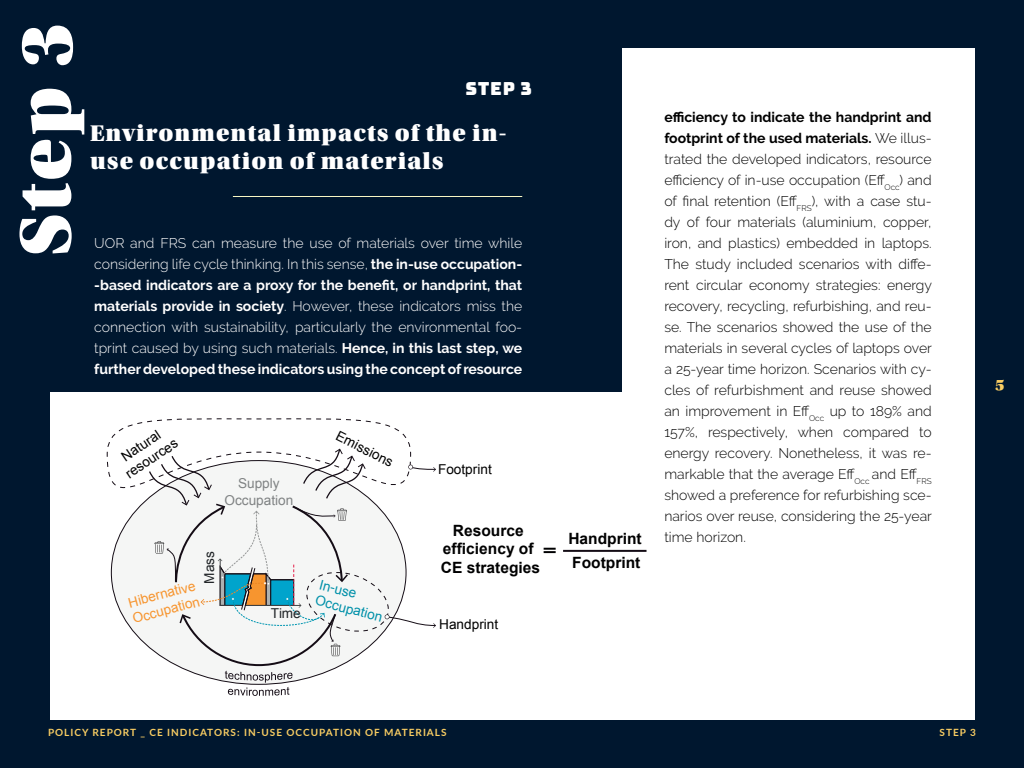
<style>
.page{position:relative;width:1024px;height:768px;background:#00172f}
.page>*{position:absolute;margin:0;border:0;box-sizing:border-box;transform-origin:0 0}
.t1{font:76.5px "Utopia Std Black Headline";color:#fff}
.t2{font:24px/28px "Utopia Std Black Headline";letter-spacing:.05em;color:#fff}
.t3{font:18px "Bungee";color:#fff}
.t4{font:16px "Utopia Std Black Headline";color:#face63}
.t5{font:700 15.5px/18.7px "Arial";color:#000001;text-align:center}
.t6{font:700 15.5px "Arial";color:#000001;scale:1.54 1}
.t7{font:300 14px/21px "Raleway";color:#000001;text-align:justify}
.t8{font:300 14px/21px "Raleway";color:#fff;text-align:justify}
.t9{font:13.6px/16.4px "Arial";color:#000001;text-align:center}
.t10{font:13.6px "Arial";color:#f7952f}
.t11{font:13.6px/16.4px "Arial";color:#808384;text-align:center}
.t12{font:13.6px "Arial";color:#0090a9}
.t13{font:13.6px "Arial";color:#1f2326}
.t14{font:700 10px "Lato";letter-spacing:.1em;color:#face63}
.s1{font-weight:700}
</style>
<div class="page">
<hr style="left:233px;top:196px;width:289px;height:1px;background:#f7f6c3">
<div style="left:622px;top:48px;width:352px;height:672px;background:#fff"></div>
<div style="left:50px;top:393px;width:574px;height:327px;background:#fff"></div>
<hr style="left:563px;top:550px;width:84px;height:2px;background:#140c15">
<svg style="left:106px;top:418px;width:330px;height:278px"></svg>
<h1 class="t1" style="left:6px;top:255px;width:234px;rotate:-90deg">Step 3</h1>
<p class="t3" style="left:466px;top:78px;width:68px">STEP 3</p>
<h2 class="t2" style="left:90px;top:120px;width:418px">Environmental impacts of the in&shy;use occupation of materials</h2>
<p class="t8" style="left:94px;top:233px;width:429px">UOR and FRS can measure the use of materials over time while considering life cycle thinking. In this sense, <span class="s1">the in-use occupation--based indicators are a proxy for the benefit, or handprint, that materials provide in society</span>. However, these indicators miss the connection with sustainability, particularly the environmental foo&shy;tprint caused by using such materials. <span class="s1">Hence, in this last step, we further developed these indicators using the concept of resource</span></p>
<p class="t9" style="left:113px;top:455px;width:61px;rotate:-34deg">Natural resources</p>
<p class="t11" style="left:224px;top:475px;width:70px">Supply<br>Occupation</p>
<p class="t9" style="left:341px;top:428px;width:64px;rotate:27deg">Emissions</p>
<p class="t9" style="left:438px;top:462px;width:55px">Footprint</p>
<p class="t5" style="left:441px;top:521px;width:101px">Resource efficiency of<br>CE strategies</p>
<p class="t5" style="left:568px;top:530px;width:75px">Handprint</p>
<p class="t6" style="left:543px;top:540px;width:11px">=</p>
<p class="t13" style="left:201px;top:584px;width:34px;rotate:-90deg">Mass</p>
<p class="t5" style="left:572px;top:553px;width:70px">Footprint</p>
<p class="t12" style="left:322px;top:575px;width:39px;rotate:15deg">In-use</p>
<p class="t10" style="left:126px;top:594px;width:70px;rotate:-15deg">Hibernative</p>
<p class="t12" style="left:318px;top:591px;width:70px;rotate:15deg">Occupation</p>
<p class="t10" style="left:131px;top:610px;width:70px;rotate:-15deg">Occupation</p>
<p class="t13" style="left:271px;top:605px;width:31px">Time</p>
<p class="t9" style="left:439px;top:617px;width:61px">Handprint</p>
<p class="t7" style="left:664px;top:107px;width:269px"><span class="s1">efficiency to indicate the handprint and footprint of the used materials.</span> We illus&shy;trated the developed indicators, resource efficiency of in-use occupation (Eff<sub>Occ</sub>) and of final retention (Eff<sub>FRS</sub>), with a case stu&shy;dy of four materials (aluminium, copper, iron, and plastics) embedded in laptops.<br>The study included scenarios with diffe&shy;rent circular economy strategies: energy recovery, recycling, refurbishing, and reu&shy;se. The scenarios showed the use of the materials in several cycles of laptops over a 25-year time horizon. Scenarios with cy&shy;cles of refurbishment and reuse showed an improvement in Eff<sub>Occ</sub> up to 189% and 157%, respectively, when compared to energy recovery. Nonetheless, it was re&shy;markable that the average Eff<sub>Occ</sub> and Eff<sub>FRS </sub>showed a preference for refurbishing sce&shy;narios over reuse, considering the 25-year time horizon.</p>
<p class="t4" style="left:995px;top:376px;width:11px">5</p>
<p class="t14" style="left:48px;top:725px;width:400px">POLICY REPORT _ CE INDICATORS: IN-USE OCCUPATION OF MATERIALS</p>
<p class="t14" style="left:940px;top:725px;width:38px">Step 3</p>
</div>
